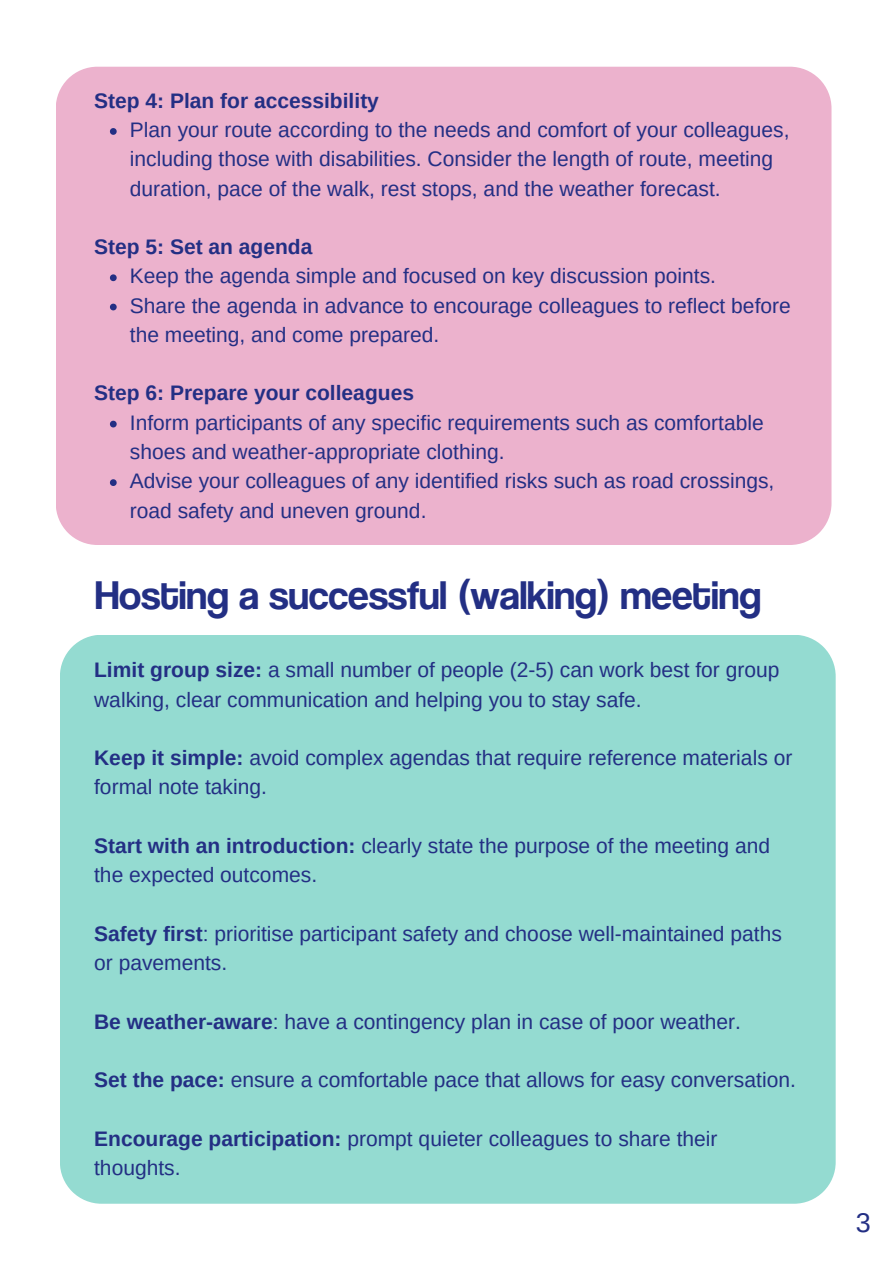
<style>
.page{position:relative;width:894px;height:1264px;background:#fff}
.page>*{position:absolute;margin:0;border:0;box-sizing:border-box;transform-origin:0 0}
.t1{font:41.25px "Coolvetica Rg";color:#232f84}
.t2{font:27px "Arimo";color:#232f84}
.t3{font:21px/29.2px "Arimo";color:#232f84}
.t4{font:700 21px "Arimo";color:#232f84}
.s1{font-weight:700}
</style>
<div class="page">
<div style="left:56px;top:67px;width:775px;height:478px;background:#ecb2cd"></div>
<div style="left:60px;top:635px;width:775px;height:568px;background:#94dbd1"></div>
<svg style="left:110px;top:128px;width:7px;height:7px"></svg>
<svg style="left:110px;top:274px;width:7px;height:7px"></svg>
<svg style="left:110px;top:304px;width:7px;height:6px"></svg>
<svg style="left:110px;top:421px;width:7px;height:6px"></svg>
<svg style="left:110px;top:479px;width:7px;height:7px"></svg>
<p class="t4" style="left:94px;top:89px;width:286px">Step 4: Plan for accessibility</p>
<h2 class="t3" style="left:130px;top:115px;width:661px">Plan your route according to the needs and comfort of your colleagues, including those with disabilities. Consider the length of route, meeting duration, pace of the walk, rest stops, and the weather forecast.</h2>
<p class="t4" style="left:94px;top:235px;width:220px">Step 5: Set an agenda</p>
<p class="t3" style="left:130px;top:261px;width:587px">Keep the agenda simple and focused on key discussion points.</p>
<h2 class="t3" style="left:130px;top:291px;width:662px">Share the agenda in advance to encourage colleagues to reflect before the meeting, and come prepared.</h2>
<p class="t4" style="left:94px;top:381px;width:321px">Step 6: Prepare your colleagues</p>
<p class="t3" style="left:130px;top:408px;width:635px">Inform participants of any specific requirements such as comfortable shoes and weather-appropriate clothing.</p>
<h1 class="t3" style="left:130px;top:466px;width:645px">Advise your colleagues of any identified risks such as road crossings, road safety and uneven ground.</h1>
<p class="t1" style="left:95px;top:569px;width:667px">Hosting a successful (walking) meeting</p>
<p class="t3" style="left:94px;top:655px;width:686px"><span class="s1">Limit group size:</span> a small number of people (2-5) can work best for group walking, clear communication and helping you to stay safe.</p>
<p class="t3" style="left:94px;top:743px;width:699px"><span class="s1">Keep it simple:</span> avoid complex agendas that require reference materials or formal note taking.</p>
<p class="t3" style="left:94px;top:831px;width:677px"><span class="s1">Start with an introduction:</span> clearly state the purpose of the meeting and the expected outcomes.</p>
<p class="t3" style="left:94px;top:918px;width:689px"><span class="s1">Safety first</span>: prioritise participant safety and choose well-maintained paths or pavements.</p>
<p class="t3" style="left:94px;top:1006px;width:648px"><span class="s1">Be weather-aware</span>: have a contingency plan in case of poor weather.</p>
<p class="t3" style="left:94px;top:1065px;width:703px"><span class="s1">Set the pace:</span> ensure a comfortable pace that allows for easy conversation.</p>
<p class="t3" style="left:94px;top:1123px;width:624px"><span class="s1">Encourage participation:</span> prompt quieter colleagues to share their thoughts.</p>
<h2 class="t2" style="left:855px;top:1207px;width:17px">3</h2>
</div>
